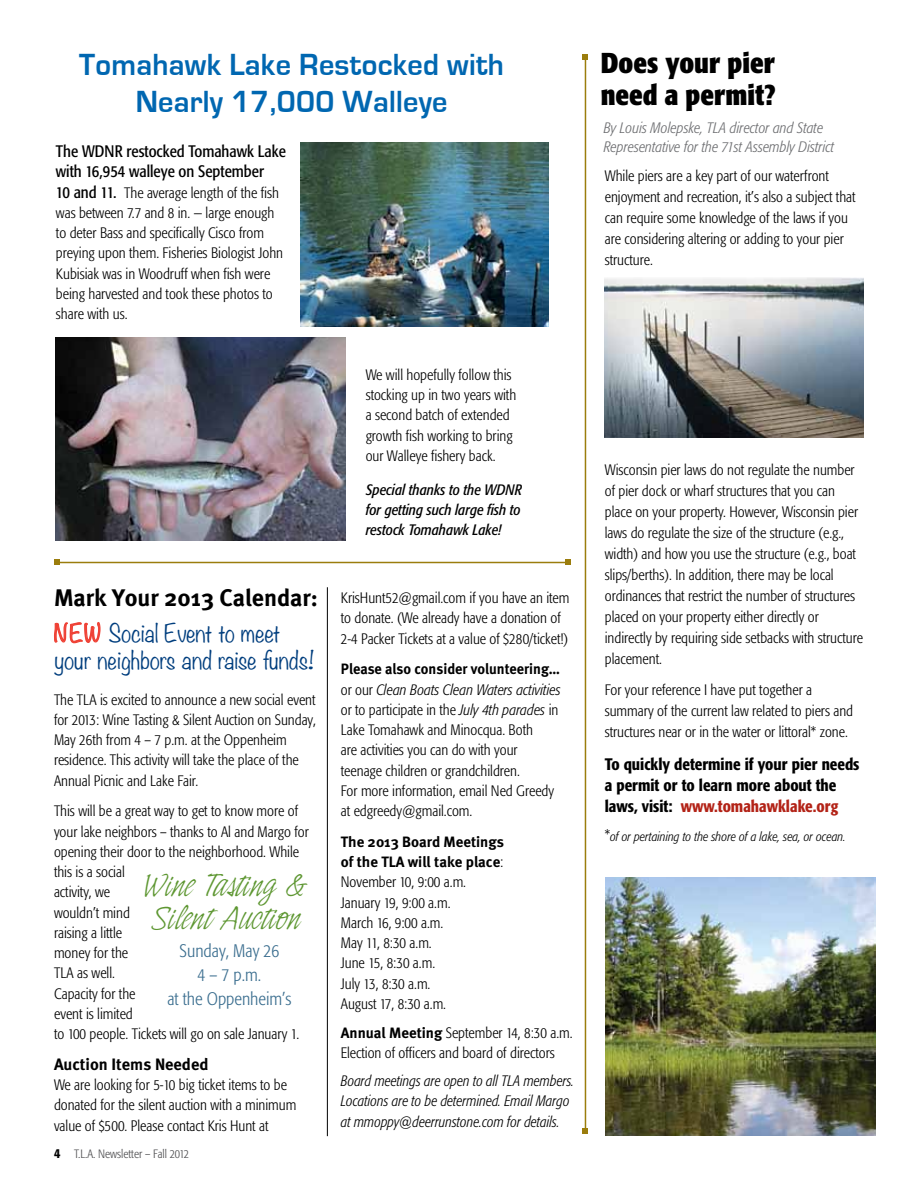
<style>
.page{position:relative;width:918px;height:1188px;background:#fff}
.page>*{position:absolute;margin:0;border:0;box-sizing:border-box;transform-origin:0 0}
.t1{font:33px/33px "Indy Italic Plain";color:#5e9732}
.t2{font:700 31.5px/37.5px "Eurostile";letter-spacing:.01em;color:#0067b1;text-align:center;scale:.96 1}
.t3{font:700 condensed 28.5px/31.5px "Formata";color:#000}
.t4{font:700 24px "Meta";color:#000}
.t5{font:300 22.5px/27px "Noteworthy";color:#003e7e}
.t6{font:300 condensed 18px/24px "Formata";color:#3b6e8f;text-align:center}
.t7{font:500 condensed 16.5px/21px "Formata";color:#000}
.t8{font:condensed 16.5px/20.2px "Formata";color:#000}
.t9{font:700 16.5px "Meta";color:#000}
.t10{font:300 condensed 15px/20.2px "Formata";color:#000}
.t11{font:italic 300 condensed 15px/20.2px "Formata";color:#000;scale:.96 1}
.t12{font:italic 300 condensed 15px/19.5px "Formata";color:#6d6e71}
.t13{font:italic condensed 15px/20.2px "Formata";color:#000;text-align:justify}
.t14{font:700 15px/20.2px "Meta";color:#000}
.t15{font:700 15px "Meta";color:#000;scale:.96 1}
.t16{font:italic 300 condensed 12.75px "Formata";color:#000}
.t17{font:300 condensed 12px "Formata";color:#4d4d4f}
.s1{font-weight:400;font-size:16.5px}
.s2{color:#ef4135}
.s3{font-weight:500;font-size:13.5px;color:#000}
.s4{font-style:italic}
.s5{font-family:"Formata";font-weight:300;font-stretch:condensed}
.s6{font-family:"Meta";font-weight:700;font-stretch:normal}
.s7{font-size:13.5px}
.s8{color:#b32317}
.s9{font-style:normal;font-size:13.5px}
</style>
<div class="page">
<hr style="left:57px;top:562px;width:511px;height:1px;background:#9b7d0d">
<svg style="left:54px;top:560px;width:6px;height:5px"></svg>
<svg style="left:565px;top:560px;width:6px;height:5px"></svg>
<hr style="left:327px;top:587px;width:1px;height:549px;background:#000">
<img style="left:300px;top:143px;width:249px;height:183px">
<img style="left:56px;top:338px;width:289px;height:203px">
<hr style="left:585px;top:57px;width:1px;height:1074px;background:#9b7d0d">
<svg style="left:582px;top:54px;width:6px;height:6px"></svg>
<svg style="left:582px;top:1128px;width:6px;height:6px"></svg>
<svg style="left:54px;top:622px;width:47px;height:22px"></svg>
<img style="left:605px;top:278px;width:259px;height:159px">
<img style="left:606px;top:878px;width:270px;height:257px">
<h2 class="t2" style="left:79px;top:46px;width:444px">Tomahawk Lake Restocked with<br>Nearly 17,000 Walleye</h2>
<p class="t8" style="left:56px;top:141px;width:231px">The WDNR restocked Tomahawk Lake with 16,954 walleye on September</p>
<p class="t10" style="left:56px;top:182px;width:229px"><span class="s1">10 and 11.</span> The average length of the fish was between 7.7 and 8 in. — large enough to deter Bass and specifically Cisco from preying upon them. Fisheries Biologist John Kubisiak was in Woodruff when fish were being harvested and took these photos to share with us.</p>
<h3 class="t4" style="left:54px;top:584px;width:265px">Mark Your 2013 Calendar:</h3>
<h3 class="t5" style="left:54px;top:619px;width:262px"><span class="s2">New</span> Social Event to meet your neighbors and raise funds!</h3>
<p class="t10" style="left:54px;top:689px;width:264px">The TLA is excited to announce a new social event for 2013: Wine Tasting &amp; Silent Auction on Sunday, May 26th from 4 – 7 p.m. at the Oppenheim residence. This activity will take the place of the Annual Picnic and Lake Fair.</p>
<p class="t10" style="left:54px;top:801px;width:256px">This will be a great way to get to know more of your lake neighbors – thanks to Al and Margo for opening their door to the neighborhood. While this is a social<br>activity, we<br>wouldn’t mind<br>raising a little<br>money for the<br>TLA as well.<br>Capacity for the<br>event is limited<br>to 100 people. Tickets will go on sale January 1.</p>
<p class="t9" style="left:54px;top:1054px;width:156px">Auction Items Needed</p>
<p class="t10" style="left:54px;top:1075px;width:244px">We are looking for 5-10 big ticket items to be donated for the silent auction with a minimum value of $500. Please contact Kris Hunt at</p>
<h1 class="t1" style="left:142px;top:868px;width:167px">Wine Tasting &amp;<br>Silent Auction</h1>
<p class="t6" style="left:167px;top:939px;width:126px">Sunday, May 26<br>4 – 7 p.m.<br>at the Oppenheim’s</p>
<p class="t17" style="left:54px;top:1147px;width:137px"><span class="s3">4</span> T.L.A. Newsletter – Fall 2012</p>
<p class="t10" style="left:366px;top:365px;width:152px">We will hopefully follow this stocking up in two years with a second batch of extended growth fish working to bring our Walleye fishery back.</p>
<p class="t13" style="left:366px;top:479px;width:158px">Special thanks to the WDNR for getting such large fish to restock Tomahawk Lake!</p>
<p class="t10" style="left:341px;top:588px;width:230px">KrisHunt52@gmail.com if you have an item to donate. (We already have a donation of<br>2-4 Packer Tickets at a value of $280/ticket!)</p>
<p class="t15" style="left:341px;top:660px;width:230px">Please also consider volunteering…</p>
<p class="t10" style="left:341px;top:679px;width:221px">or our <span class="s4">Clean Boats Clean Waters activities </span>or to participate in the <span class="s4">July 4th parades</span> in Lake Tomahawk and Minocqua. Both<br>are activities you can do with your teenage children or grandchildren.<br>For more information, email Ned Greedy at edgreedy@gmail.com.</p>
<p class="t14" style="left:341px;top:831px;width:165px">The 2013 Board Meetings of the TLA will take place<span class="s5">:</span></p>
<p class="t10" style="left:341px;top:872px;width:127px">November 10, 9:00 a.m.<br>January 19, 9:00 a.m.<br>March 16, 9:00 a.m.<br>May 11, 8:30 a.m.<br>June 15, 8:30 a.m.<br>July 13, 8:30 a.m.<br>August 17, 8:30 a.m.</p>
<p class="t10" style="left:341px;top:1023px;width:233px"><span class="s6">Annual Meeting</span> September 14, 8:30 a.m.<br>Election of officers and board of directors</p>
<p class="t11" style="left:341px;top:1071px;width:245px">Board meetings are open to all TLA members.<br>Locations are to be determined. Email Margo at mmoppy@deerrunstone.com for details.</p>
<h3 class="t3" style="left:601px;top:47px;width:177px">Does your pier need a permit?</h3>
<p class="t12" style="left:604px;top:118px;width:232px">By Louis Molepske, TLA director and State<br>Representative for the 71st Assembly District</p>
<p class="t10" style="left:605px;top:165px;width:252px;line-height:21px">While piers are a key part of our waterfront enjoyment and recreation, it’s also a subject that can require some knowledge of the laws if you are considering altering or adding to your pier structure.</p>
<p class="t10" style="left:605px;top:459px;width:260px;line-height:21px">Wisconsin pier laws do not regulate the number of pier dock or wharf structures that you can place on your property. However, Wisconsin pier laws do regulate the size of the structure (e.g., width) and how you use the structure (e.g., boat slips/berths). In addition, there may be local ordinances that restrict the number of structures placed on your property either directly or indirectly by requiring side setbacks with structure placement.</p>
<p class="t10" style="left:605px;top:680px;width:250px;line-height:21px">For your reference I have put together a summary of the current law related to piers and structures near or in the water or littoral<span class="s7">*</span> zone.</p>
<p class="t7" style="left:605px;top:754px;width:256px">To quickly determine if your pier needs a permit or to learn more about the laws, visit: <span class="s8">www.tomahawklake.org</span></p>
<p class="t16" style="left:605px;top:829px;width:242px"><span class="s9">*</span>of or pertaining to the shore of a lake, sea, or ocean.</p>
</div>
